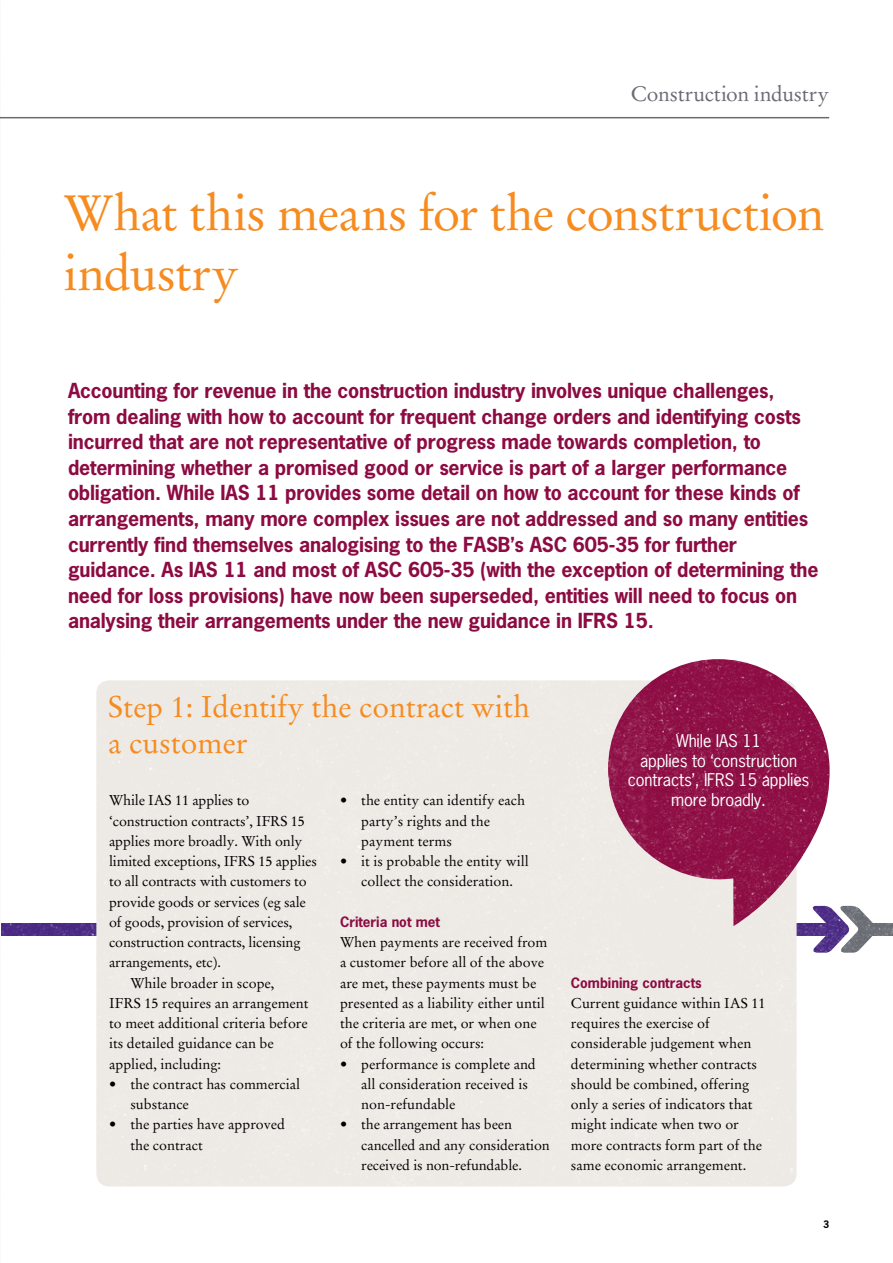
<style>
.page{position:relative;width:893px;height:1263px;background:#fff}
.page>*{position:absolute;margin:0;border:0;box-sizing:border-box;transform-origin:0 0}
.t1{font:49.5px/60px "Stempel Garamond";letter-spacing:-.01em;color:#f68b1f}
.t2{font:30px/36px "Stempel Garamond";color:#f68b1f}
.t3{font:21px "Stempel Garamond";letter-spacing:-.005em;color:#696b73}
.t4{font:700 19.5px/25.5px "News Gothic";letter-spacing:-.01em;color:#8c0b42}
.t5{font:16.5px/19.5px "News Gothic";letter-spacing:-.01em;color:#fff;text-align:center}
.t6{font:14.25px/20.2px "Stempel Garamond";color:#000}
.t7{font:700 13.5px "News Gothic";color:#8c0b42}
.t8{font:700 9.75px "News Gothic";color:#000}
</style>
<div class="page">
<img style="left:1px;top:117px;width:892px;height:1070px">
<hr style="left:0;top:117px;width:829px;height:1px;background:#696b73">
<h3 class="t3" style="left:631px;top:82px;width:200px">Construction industry</h3>
<h1 class="t1" style="left:64px;top:183px;width:762px">What this means for the construction industry</h1>
<p class="t4" style="left:68px;top:378px;width:752px">Accounting for revenue in the construction industry involves unique challenges, from dealing with how to account for frequent change orders and identifying costs incurred that are not representative of progress made towards completion, to determining whether a promised good or service is part of a larger performance obligation. While IAS 11 provides some detail on how to account for these kinds of arrangements, many more complex issues are not addressed and so many entities currently find themselves analogising to the FASB’s ASC 605-35 for further guidance. As IAS 11 and most of ASC 605-35 (with the exception of determining the need for loss provisions) have now been superseded, entities will need to focus on analysing their arrangements under the new guidance in IFRS 15.</p>
<h2 class="t2" style="left:108px;top:688px;width:423px">Step 1: Identify the contract with a customer</h2>
<p class="t6" style="left:109px;top:790px;width:142px">While IAS 11 applies to</p>
<p class="t6" style="left:109px;top:811px;width:197px">‘construction contracts’, IFRS 15</p>
<p class="t6" style="left:109px;top:831px;width:195px">applies more broadly. With only</p>
<p class="t6" style="left:109px;top:851px;width:209px">limited exceptions, IFRS 15 applies</p>
<p class="t6" style="left:109px;top:871px;width:199px">to all contracts with customers to</p>
<p class="t6" style="left:109px;top:892px;width:198px">provide goods or services (eg sale</p>
<p class="t6" style="left:109px;top:912px;width:185px">of goods, provision of services,</p>
<p class="t6" style="left:109px;top:932px;width:193px">construction contracts, licensing</p>
<p class="t6" style="left:109px;top:952px;width:113px">arrangements, etc).</p>
<p class="t6" style="left:130px;top:973px;width:146px">While broader in scope,</p>
<p class="t6" style="left:109px;top:993px;width:201px">IFRS 15 requires an arrangement</p>
<p class="t6" style="left:109px;top:1013px;width:200px">to meet additional criteria before</p>
<p class="t6" style="left:109px;top:1033px;width:166px">its detailed guidance can be</p>
<p class="t6" style="left:109px;top:1054px;width:114px">applied, including:</p>
<p class="t6" style="left:130px;top:1074px;width:171px;text-indent:-21px">• the contract has commercial substance</p>
<p class="t6" style="left:130px;top:1114px;width:156px;text-indent:-21px">• the parties have approved the contract</p>
<p class="t6" style="left:361px;top:790px;width:165px;text-indent:-21px">• the entity can identify each party’s rights and the payment terms</p>
<p class="t6" style="left:340px;top:851px;width:190px;text-align:center">• it is probable the entity will collect the consideration.</p>
<p class="t7" style="left:340px;top:913px;width:101px">Criteria not met</p>
<p class="t6" style="left:340px;top:932px;width:209px">When payments are received from a customer before all of the above are met, these payments must be presented as a liability either until the criteria are met, or when one of the following occurs:</p>
<p class="t6" style="left:361px;top:1054px;width:176px;text-indent:-21px">• performance is complete and all consideration received is non-refundable</p>
<p class="t6" style="left:361px;top:1114px;width:190px;text-indent:-21px">• the arrangement has been cancelled and any consideration received is non-refundable.</p>
<p class="t5" style="left:628px;top:731px;width:183px">While IAS 11<br>applies to ‘construction contracts’, IFRS 15 applies more broadly.</p>
<p class="t7" style="left:571px;top:973px;width:132px">Combining contracts</p>
<p class="t6" style="left:571px;top:993px;width:196px">Current guidance within IAS 11 requires the exercise of considerable judgement when determining whether contracts should be combined, offering only a series of indicators that might indicate when two or more contracts form part of the same economic arrangement.</p>
<p class="t8" style="left:823px;top:1218px;width:8px">3</p>
</div>
